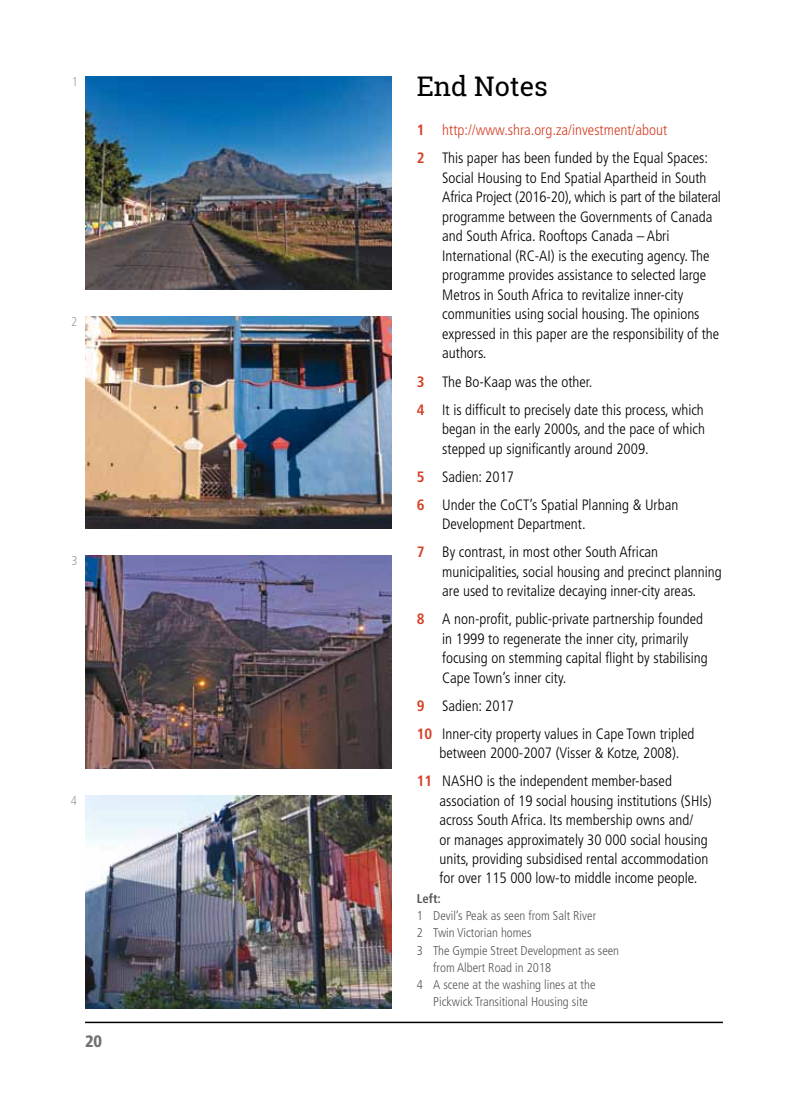
<style>
.page{position:relative;width:808px;height:1106px;background:#fff}
.page>*{position:absolute;margin:0;border:0;box-sizing:border-box;transform-origin:0 0}
.t1{font:27px "Roboto Slab";color:#000}
.t2{font:900 condensed 16.5px "Frutiger";color:#707172}
.t3{font:300 condensed 15px/19.5px "Frutiger";color:#000}
.t4{font:300 condensed 15px/28px "Frutiger";color:#d54026}
.t5{font:300 condensed 12.75px "Frutiger";color:#58585a}
.t6{font:700 condensed 12.75px "Frutiger";color:#58585a}
.t7{font:300 condensed 12.75px "Frutiger";color:#9c9e9f}
.s1{font-weight:700}
.s2{color:#000}
.s3{font-weight:700;color:#d54026}
</style>
<div class="page">
<hr style="left:85px;top:1021px;width:638px;height:2px;background:#000">
<img style="left:85px;top:77px;width:306px;height:212px">
<img style="left:85px;top:316px;width:306px;height:213px">
<img style="left:85px;top:556px;width:306px;height:212px">
<img style="left:85px;top:795px;width:306px;height:213px">
<p class="t7" style="left:72px;top:74px;width:8px">1</p>
<p class="t7" style="left:71px;top:314px;width:8px">2</p>
<p class="t7" style="left:71px;top:553px;width:8px">3</p>
<p class="t7" style="left:71px;top:793px;width:8px">4</p>
<p class="t2" style="left:85px;top:1030px;width:19px">20</p>
<h1 class="t1" style="left:417px;top:68px;width:133px">End Notes</h1>
<p class="t4" style="left:417px;top:116px;width:293px"><span class="s1">1</span> http://www.shra.org.za/investment/about<br><span class="s1">2</span> <span class="s2">This paper has been funded by the Equal Spaces:</span></p>
<p class="t3" style="left:442px;top:168px;width:280px">Social Housing to End Spatial Apartheid in South Africa Project (2016-20), which is part of the bilateral programme between the Governments of Canada and South Africa. Rooftops Canada – Abri International (RC-AI) is the executing agency. The programme provides assistance to selected large Metros in South Africa to revitalize inner-city communities using social housing. The opinions expressed in this paper are the responsibility of the authors.</p>
<p class="t3" style="left:417px;top:367px;width:289px;line-height:28px"><span class="s3">3</span> The Bo-Kaap was the other.<br><span class="s3">4</span> It is difficult to precisely date this process, which</p>
<p class="t3" style="left:442px;top:419px;width:264px">began in the early 2000s, and the pace of which stepped up significantly around 2009.</p>
<p class="t3" style="left:417px;top:462px;width:263px;line-height:28px"><span class="s3">5</span> Sadien: 2017<br><span class="s3">6</span> Under the CoCT’s Spatial Planning &amp; Urban</p>
<p class="t3" style="left:417px;top:510px;width:243px;line-height:28px;text-indent:26px">Development Department.<br><span class="s3">7</span> By contrast, in most other South African</p>
<p class="t3" style="left:442px;top:562px;width:281px">municipalities, social housing and precinct planning are used to revitalize decaying inner-city areas.</p>
<p class="t3" style="left:442px;top:609px;width:267px;text-indent:-26px"><span class="s3">8</span> A non-profit, public-private partnership founded in 1999 to regenerate the inner city, primarily focusing on stemming capital flight by stabilising Cape Town’s inner city.</p>
<p class="t3" style="left:417px;top:691px;width:279px;line-height:28px"><span class="s3">9</span> Sadien: 2017<br><span class="s3">10</span> Inner-city property values in Cape Town tripled</p>
<p class="t3" style="left:417px;top:739px;width:264px;line-height:28px;text-indent:23px">between 2000-2007 (Visser &amp; Kotze, 2008).<br><span class="s3">11</span> NASHO is the independent member-based</p>
<p class="t3" style="left:439px;top:791px;width:274px">association of 19 social housing institutions (SHIs) across South Africa. Its membership owns and/<br>or manages approximately 30 000 social housing units, providing subsidised rental accommodation for over 115 000 low-to middle income people.</p>
<p class="t6" style="left:417px;top:890px;width:26px">Left:</p>
<p class="t5" style="left:417px;top:908px;width:181px">1 Devil’s Peak as seen from Salt River</p>
<p class="t5" style="left:417px;top:925px;width:116px">2 Twin Victorian homes</p>
<p class="t5" style="left:417px;top:943px;width:204px">3 The Gympie Street Development as seen</p>
<p class="t5" style="left:433px;top:960px;width:120px">from Albert Road in 2018</p>
<p class="t5" style="left:417px;top:977px;width:180px">4 A scene at the washing lines at the</p>
<p class="t5" style="left:433px;top:994px;width:156px">Pickwick Transitional Housing site</p>
</div>
